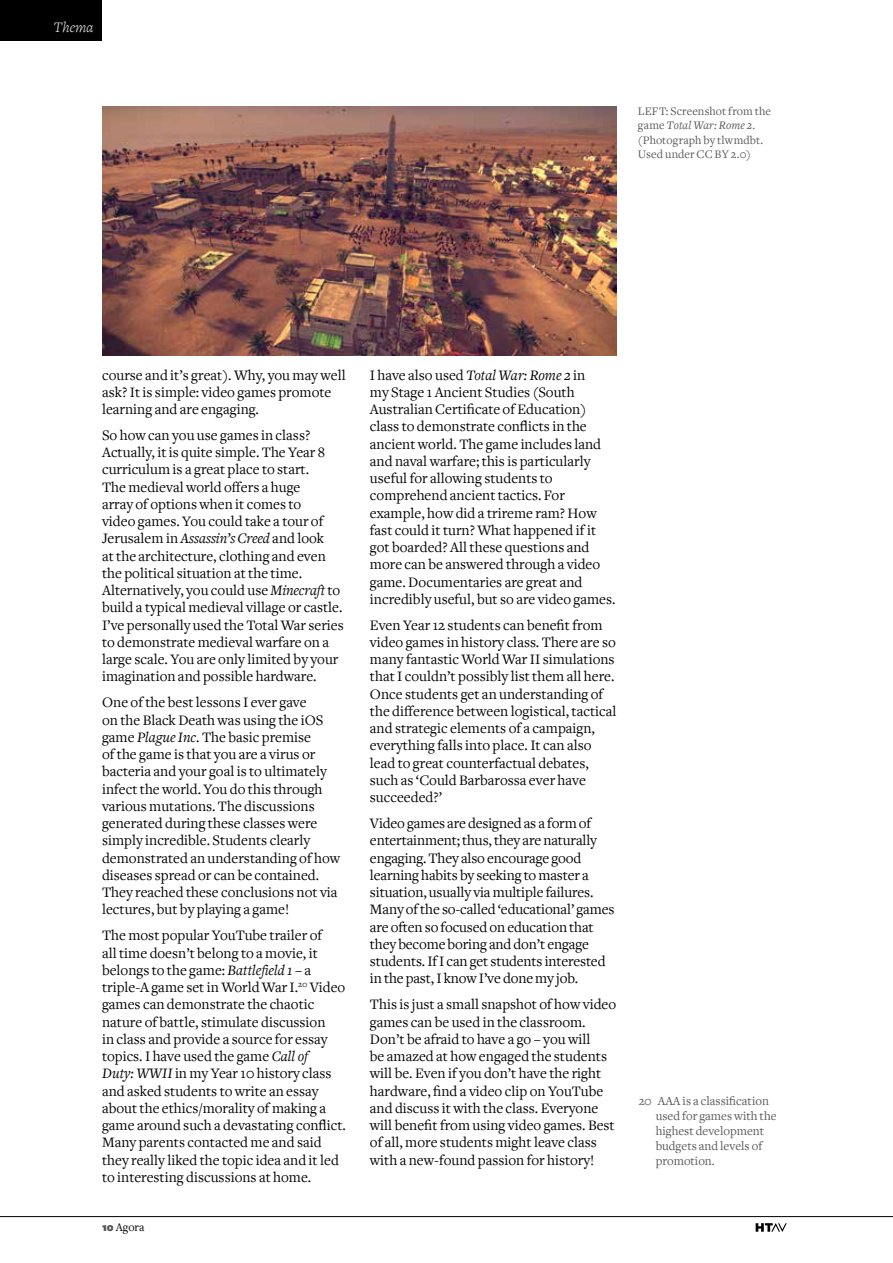
<style>
.page{position:relative;width:893px;height:1263px;background:#fff}
.page>*{position:absolute;margin:0;border:0;box-sizing:border-box;transform-origin:0 0}
.t1{font:15px/17.2px "Freight Text";color:#000}
.t2{font:italic 300 15px "Freight Text";color:#fff}
.t3{font:12.75px/15px "Freight Text";color:#575756}
.t4{font:12px/14.4px "Freight Text";letter-spacing:.01em;color:#575756}
.t5{font:12px "Freight Text";color:#000}
.s1{font-style:italic}
.s2{font-family:"Freight Sans";font-weight:900;color:#575756}
</style>
<div class="page">
<svg style="left:756px;top:1223px;width:31px;height:9px"></svg>
<hr style="left:0;top:1216px;width:893px;height:1px;background:#000">
<div style="left:0;top:0;width:102px;height:41px;background:#000"></div>
<img style="left:102px;top:107px;width:514px;height:248px">
<p class="t2" style="left:54px;top:19px;width:42px">Thema</p>
<p class="t4" style="left:638px;top:104px;width:135px">LEFT: Screenshot from the game <span class="s1">Total War: Rome 2</span>. (Photograph by tlwmdbt.<br>Used under CC BY 2.0)</p>
<p class="t1" style="left:102px;top:366px;width:245px">course and it’s great). Why, you may well ask? It is simple: video games promote learning and are engaging.</p>
<p class="t1" style="left:102px;top:427px;width:243px">So how can you use games in class?<br>Actually, it is quite simple. The Year 8 curriculum is a great place to start.<br>The medieval world offers a huge<br>array of options when it comes to<br>video games. You could take a tour of Jerusalem in <span class="s1">Assassin’s Creed</span> and look<br>at the architecture, clothing and even the political situation at the time.<br>Alternatively, you could use <span class="s1">Minecraft</span> to build a typical medieval village or castle.<br>I’ve personally used the Total War series to demonstrate medieval warfare on a large scale. You are only limited by your imagination and possible hardware.</p>
<p class="t1" style="left:102px;top:694px;width:240px">One of the best lessons I ever gave<br>on the Black Death was using the iOS game <span class="s1">Plague Inc</span>. The basic premise<br>of the game is that you are a virus or bacteria and your goal is to ultimately infect the world. You do this through various mutations. The discussions generated during these classes were simply incredible. Students clearly demonstrated an understanding of how diseases spread or can be contained.<br>They reached these conclusions not via lectures, but by playing a game!</p>
<p class="t1" style="left:102px;top:927px;width:245px">The most popular YouTube trailer of<br>all time doesn’t belong to a movie, it belongs to the game: <span class="s1">Battlefield 1</span> – a triple-A game set in World War I.<sup>20</sup> Video games can demonstrate the chaotic nature of battle, stimulate discussion<br>in class and provide a source for essay topics. I have used the game <span class="s1">Call of<br>Duty: WWII</span> in my Year 10 history class and asked students to write an essay about the ethics/morality of making a game around such a devastating conflict.<br>Many parents contacted me and said they really liked the topic idea and it led to interesting discussions at home.</p>
<p class="t5" style="left:102px;top:1220px;width:44px"><span class="s2">10</span> Agora</p>
<p class="t1" style="left:370px;top:366px;width:247px">I have also used <span class="s1">Total War: Rome 2</span> in<br>my Stage 1 Ancient Studies (South Australian Certificate of Education) class to demonstrate conflicts in the ancient world. The game includes land and naval warfare; this is particularly useful for allowing students to comprehend ancient tactics. For example, how did a trireme ram? How fast could it turn? What happened if it got boarded? All these questions and more can be answered through a video game. Documentaries are great and incredibly useful, but so are video games.</p>
<p class="t1" style="left:370px;top:616px;width:248px">Even Year 12 students can benefit from video games in history class. There are so many fantastic World War II simulations that I couldn’t possibly list them all here.<br>Once students get an understanding of the difference between logistical, tactical and strategic elements of a campaign, everything falls into place. It can also lead to great counterfactual debates, such as ‘Could Barbarossa ever have succeeded?’</p>
<p class="t1" style="left:370px;top:815px;width:246px">Video games are designed as a form of entertainment; thus, they are naturally engaging. They also encourage good learning habits by seeking to master a situation, usually via multiple failures.<br>Many of the so-called ‘educational’ games are often so focused on education that they become boring and don’t engage students. If I can get students interested in the past, I know I’ve done my job.</p>
<p class="t1" style="left:370px;top:996px;width:248px">This is just a small snapshot of how video games can be used in the classroom.<br>Don’t be afraid to have a go – you will<br>be amazed at how engaged the students will be. Even if you don’t have the right hardware, find a video clip on YouTube and discuss it with the class. Everyone will benefit from using video games. Best of all, more students might leave class with a new-found passion for history!</p>
<p class="t3" style="left:656px;top:1093px;width:122px;text-indent:-17px">20 AAA is a classification used for games with the highest development budgets and levels of promotion.</p>
</div>
